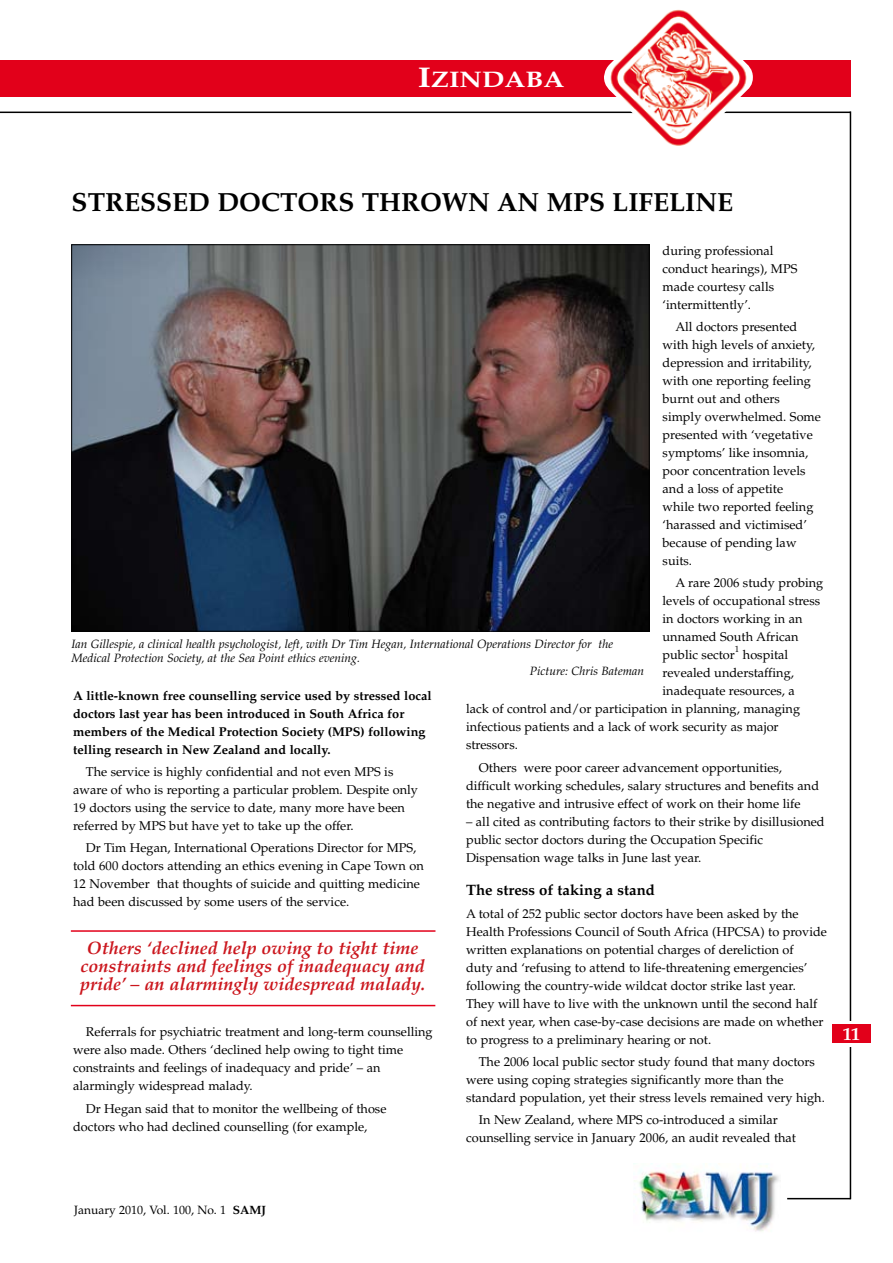
<style>
.page{position:relative;width:893px;height:1263px;background:#fff}
.page>*{position:absolute;margin:0;border:0;box-sizing:border-box;transform-origin:0 0}
.t1{font:700 26.25px "Palatino";color:#000}
.t2{font:700 22.5px "Palatino";color:#fff;scale:1.2 1}
.t3{font:italic 700 18px/18px "Palatino";color:#cb161d;text-align:center}
.t4{font:700 18px "Palatino";color:#fff}
.t5{font:700 15px "Palatino";color:#000}
.t6{font:12.75px/18px "Palatino";color:#000}
.t7{font:700 12.75px/18px "Palatino";color:#000}
.t8{font:italic 12px "Palatino";color:#000}
.t9{font:12px "Palatino";color:#000}
.t10{font:9px "Palatino";color:#000}
.s1{font-size:28.5px}
.s2{font-weight:700}
</style>
<div class="page">
<hr style="left:850px;top:111px;width:1px;height:1088px;background:#000">
<div style="left:836px;top:1021px;width:28px;height:25px;background:#fff"></div>
<hr style="left:787px;top:1198px;width:64px;height:1px;background:#000">
<div style="left:0;top:60px;width:850px;height:37px;background:#e2001a"></div>
<hr style="left:0;top:112px;width:850px;height:1px;background:#000">
<img style="left:634px;top:1163px;width:145px;height:69px">
<div style="left:832px;top:1024px;width:38px;height:19px;background:#e2001a"></div>
<hr style="left:71px;top:930px;width:364px;height:2px;background:#e2001a">
<hr style="left:71px;top:1005px;width:364px;height:1px;background:#e2001a">
<img style="left:73px;top:246px;width:575px;height:384px">
<img style="left:604px;top:9px;width:149px;height:137px">
<h2 class="t2" style="left:418px;top:67px;width:124px"><span class="s1">I</span>ZINDABA</h2>
<h1 class="t1" style="left:72px;top:186px;width:663px">STRESSED DOCTORS THROWN AN MPS LIFELINE</h1>
<p class="t6" style="left:663px;top:242px;width:136px">during professional conduct hearings), MPS made courtesy calls ‘intermittently’.</p>
<p class="t6" style="left:663px;top:318px;width:160px;text-indent:13px">All doctors presented with high levels of anxiety, depression and irritability, with one reporting feeling burnt out and others simply overwhelmed. Some presented with ‘vegetative symptoms’ like insomnia, poor concentration levels and a loss of appetite<br>while two reported feeling ‘harassed and victimised’ because of pending law suits.</p>
<p class="t6" style="left:663px;top:574px;width:162px;text-indent:13px">A rare 2006 study probing levels of occupational stress in doctors working in an unnamed South African public sector</p>
<p class="t8" style="left:72px;top:637px;width:543px">Ian Gillespie, a clinical health psychologist, left, with Dr Tim Hegan, International Operations Director for the</p>
<p class="t8" style="left:72px;top:651px;width:290px">Medical Protection Society, at the Sea Point ethics evening.</p>
<p class="t8" style="left:530px;top:664px;width:116px">Picture: Chris Bateman</p>
<p class="t10" style="left:735px;top:643px;width:6px">1</p>
<p class="t6" style="left:743px;top:646px;width:47px">hospital</p>
<p class="t6" style="left:663px;top:664px;width:133px">revealed understaffing,</p>
<p class="t6" style="left:663px;top:682px;width:134px">inadequate resources, a</p>
<p class="t6" style="left:466px;top:700px;width:336px">lack of control and/or participation in planning, managing</p>
<p class="t6" style="left:466px;top:718px;width:314px">infectious patients and a lack of work security as major</p>
<p class="t6" style="left:466px;top:736px;width:53px">stressors.</p>
<p class="t6" style="left:466px;top:758px;width:355px;text-indent:13px">Others were poor career advancement opportunities, difficult working schedules, salary structures and benefits and the negative and intrusive effect of work on their home life</p>
<p class="t6" style="left:466px;top:812px;width:360px">– all cited as contributing factors to their strike by disillusioned public sector doctors during the Occupation Specific<br>Dispensation wage talks in June last year.</p>
<p class="t5" style="left:466px;top:881px;width:190px">The stress of taking a stand</p>
<p class="t6" style="left:466px;top:904px;width:362px">A total of 252 public sector doctors have been asked by the Health Professions Council of South Africa (HPCSA) to provide written explanations on potential charges of dereliction of<br>duty and ‘refusing to attend to life-threatening emergencies’ following the country-wide wildcat doctor strike last year.<br>They will have to live with the unknown until the second half of next year, when case-by-case decisions are made on whether to progress to a preliminary hearing or not.</p>
<p class="t6" style="left:466px;top:1053px;width:360px;text-indent:13px">The 2006 local public sector study found that many doctors were using coping strategies significantly more than the standard population, yet their stress levels remained very high.</p>
<p class="t6" style="left:466px;top:1111px;width:332px;text-align:center">In New Zealand, where MPS co-introduced a similar counselling service in January 2006, an audit revealed that</p>
<p class="t7" style="left:73px;top:686px;width:360px">A little-known free counselling service used by stressed local doctors last year has been introduced in South Africa for members of the Medical Protection Society (MPS) following telling research in New Zealand and locally.</p>
<p class="t6" style="left:73px;top:763px;width:346px;text-indent:13px">The service is highly confidential and not even MPS is aware of who is reporting a particular problem. Despite only 19 doctors using the service to date, many more have been referred by MPS but have yet to take up the offer.</p>
<p class="t6" style="left:73px;top:839px;width:352px;text-indent:13px">Dr Tim Hegan, International Operations Director for MPS, told 600 doctors attending an ethics evening in Cape Town on 12 November that thoughts of suicide and quitting medicine had been discussed by some users of the service.</p>
<h3 class="t3" style="left:80px;top:939px;width:346px">Others ‘declined help owing to tight time constraints and feelings of inadequacy and pride’ – an alarmingly widespread malady.</h3>
<p class="t6" style="left:73px;top:1023px;width:361px;text-indent:13px">Referrals for psychiatric treatment and long-term counselling were also made. Others ‘declined help owing to tight time constraints and feelings of inadequacy and pride’ – an alarmingly widespread malady.</p>
<p class="t6" style="left:73px;top:1099px;width:315px;text-indent:13px">Dr Hegan said that to monitor the wellbeing of those doctors who had declined counselling (for example,</p>
<h3 class="t4" style="left:843px;top:1023px;width:19px">11</h3>
<p class="t9" style="left:74px;top:1203px;width:193px">January 2010, Vol. 100, No. 1 <span class="s2">SAMJ</span></p>
</div>
